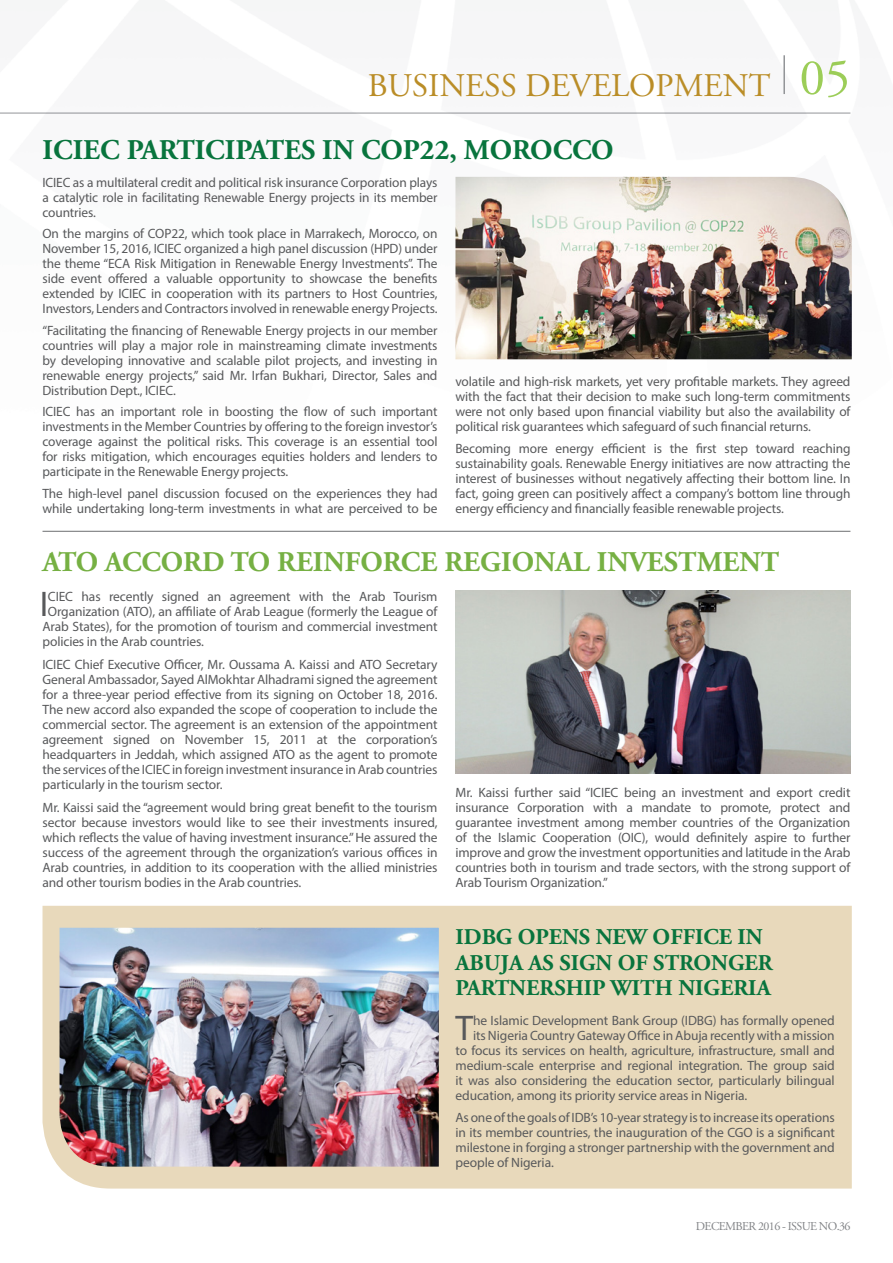
<style>
.page{position:relative;width:893px;height:1263px;background:#fff}
.page>*{position:absolute;margin:0;border:0;box-sizing:border-box;transform-origin:0 0}
.t1{font:35.7px "Myriad Pro";color:#58595b}
.t2{font:33px "Adobe Garamond Pro";color:#ba8d27}
.t3{font:700 28.5px "Adobe Garamond Pro";color:#76b043}
.t4{font:700 28.5px "Adobe Garamond Pro";color:#08743d}
.t5{font:700 22.5px/25.5px "Adobe Garamond Pro";color:#08743d}
.t6{font:13.5px/15px "Myriad Pro";letter-spacing:-.01em;color:#58595b;text-align:justify}
.t7{font:12px "Adobe Garamond Pro";letter-spacing:-.05em;color:#808285}
.s1{font-size:51px;color:#8dc63f}
</style>
<div class="page">
<img style="left:0;top:1px;width:852px;height:1079px">
<hr style="left:0;top:113px;width:850px;height:1px;background:#939598">
<hr style="left:783px;top:55px;width:2px;height:39px;background:#939598">
<div style="left:43px;top:906px;width:809px;height:282px;background:#e8d9bb"></div>
<hr style="left:43px;top:531px;width:807px;height:1px;background:#6d6e71">
<img style="left:455px;top:177px;width:397px;height:182px">
<img style="left:60px;top:928px;width:379px;height:238px">
<img style="left:455px;top:591px;width:395px;height:182px">
<h2 class="t2" style="left:368px;top:65px;width:484px">BUSINESS DEVELOPMENT <span class="s1">05</span></h2>
<h3 class="t4" style="left:43px;top:133px;width:573px">ICIEC PARTICIPATES IN COP22, MOROCCO</h3>
<p class="t6" style="left:43px;top:175px;width:396px">ICIEC as a multilateral credit and political risk insurance Corporation plays a catalytic role in facilitating Renewable Energy projects in its member countries.</p>
<p class="t6" style="left:43px;top:226px;width:396px">On the margins of COP22, which took place in Marrakech, Morocco, on November 15, 2016, ICIEC organized a high panel discussion (HPD) under the theme “ECA Risk Mitigation in Renewable Energy Investments”. The side event offered a valuable opportunity to showcase the benefits extended by ICIEC in cooperation with its partners to Host Countries, Investors, Lenders and Contractors involved in renewable energy Projects.</p>
<p class="t6" style="left:43px;top:322px;width:396px">“Facilitating the financing of Renewable Energy projects in our member countries will play a major role in mainstreaming climate investments by developing innovative and scalable pilot projects, and investing in renewable energy projects,” said Mr. Irfan Bukhari, Director, Sales and Distribution Dept., ICIEC.</p>
<p class="t6" style="left:43px;top:404px;width:396px">ICIEC has an important role in boosting the flow of such important investments in the Member Countries by offering to the foreign investor’s coverage against the political risks. This coverage is an essential tool for risks mitigation, which encourages equities holders and lenders to participate in the Renewable Energy projects.</p>
<p class="t6" style="left:43px;top:485px;width:396px">The high-level panel discussion focused on the experiences they had while undertaking long-term investments in what are perceived to be</p>
<p class="t6" style="left:455px;top:374px;width:396px">volatile and high-risk markets, yet very profitable markets. They agreed with the fact that their decision to make such long-term commitments were not only based upon financial viability but also the availability of political risk guarantees which safeguard of such financial returns.</p>
<p class="t6" style="left:455px;top:440px;width:396px">Becoming more energy efficient is the first step toward reaching sustainability goals. Renewable Energy initiatives are now attracting the interest of businesses without negatively affecting their bottom line. In fact, going green can positively affect a company’s bottom line through energy efficiency and financially feasible renewable projects.</p>
<h3 class="t3" style="left:43px;top:545px;width:738px">ATO ACCORD TO REINFORCE REGIONAL INVESTMENT</h3>
<h1 class="t1" style="left:40px;top:582px;width:10px">I</h1>
<p class="t6" style="left:48px;top:589px;width:391px">CIEC has recently signed an agreement with the Arab Tourism</p>
<p class="t6" style="left:48px;top:604px;width:391px">Organization (ATO), an affiliate of Arab League (formerly the League of</p>
<p class="t6" style="left:43px;top:619px;width:396px">Arab States), for the promotion of tourism and commercial investment</p>
<p class="t6" style="left:43px;top:634px;width:163px">policies in the Arab countries.</p>
<p class="t6" style="left:43px;top:657px;width:396px">ICIEC Chief Executive Officer, Mr. Oussama A. Kaissi and ATO Secretary General Ambassador, Sayed AlMokhtar Alhadrami signed the agreement for a three-year period effective from its signing on October 18, 2016.<br>The new accord also expanded the scope of cooperation to include the commercial sector. The agreement is an extension of the appointment agreement signed on November 15, 2011 at the corporation’s headquarters in Jeddah, which assigned ATO as the agent to promote the services of the ICIEC in foreign investment insurance in Arab countries particularly in the tourism sector.</p>
<p class="t6" style="left:43px;top:800px;width:396px">Mr. Kaissi said the “agreement would bring great benefit to the tourism sector because investors would like to see their investments insured, which reflects the value of having investment insurance.” He assured the success of the agreement through the organization’s various offices in Arab countries, in addition to its cooperation with the allied ministries and other tourism bodies in the Arab countries.</p>
<p class="t6" style="left:455px;top:785px;width:396px">Mr. Kaissi further said “ICIEC being an investment and export credit insurance Corporation with a mandate to promote, protect and guarantee investment among member countries of the Organization of the Islamic Cooperation (OIC), would definitely aspire to further improve and grow the investment opportunities and latitude in the Arab countries both in tourism and trade sectors, with the strong support of Arab Tourism Organization.”</p>
<h3 class="t5" style="left:455px;top:924px;width:319px">IDBG OPENS NEW OFFICE IN<br>ABUJA AS SIGN OF STRONGER<br>PARTNERSHIP WITH NIGERIA</h3>
<h1 class="t1" style="left:455px;top:1006px;width:19px">T</h1>
<p class="t6" style="left:473px;top:1013px;width:363px">he Islamic Development Bank Group (IDBG) has formally opened</p>
<p class="t6" style="left:473px;top:1028px;width:363px">its Nigeria Country Gateway Office in Abuja recently with a mission</p>
<p class="t6" style="left:455px;top:1043px;width:381px">to focus its services on health, agriculture, infrastructure, small and</p>
<p class="t6" style="left:455px;top:1058px;width:381px">medium-scale enterprise and regional integration. The group said</p>
<p class="t6" style="left:455px;top:1073px;width:381px">it was also considering the education sector, particularly bilingual</p>
<p class="t6" style="left:455px;top:1088px;width:293px">education, among its priority service areas in Nigeria.</p>
<p class="t6" style="left:455px;top:1109px;width:381px">As one of the goals of IDB’s 10-year strategy is to increase its operations in its member countries, the inauguration of the CGO is a significant milestone in forging a stronger partnership with the government and people of Nigeria.</p>
<p class="t7" style="left:696px;top:1219px;width:156px">DECEMBER 2016 - ISSUE NO.36</p>
</div>
